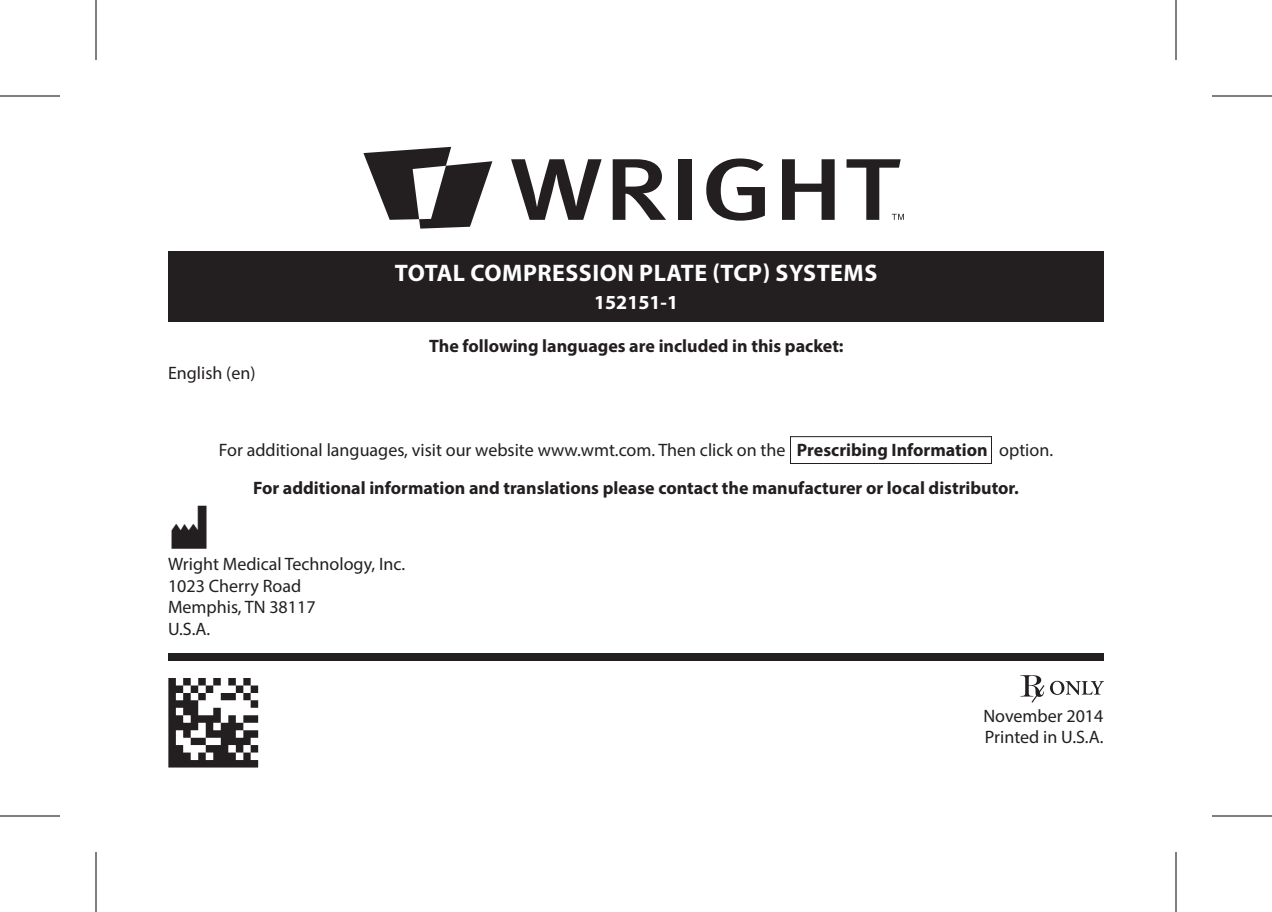
<style>
.page{position:relative;width:1272px;height:912px;background:#fff}
.page>*{position:absolute;margin:0;border:0;box-sizing:border-box;transform-origin:0 0}
.t1{font:48px "mdd en 980";color:#231f20}
.t2{font:700 24px "Myriad Pro";letter-spacing:.02em;color:#fff}
.t3{font:700 20px "Myriad Pro";color:#fff}
.t4{font:18px/21.6px "Myriad Pro";color:#231f20}
.t5{font:700 18px "Myriad Pro";color:#231f20}
.s1{font-weight:700}
</style>
<div class="page">
<div style="left:168px;top:251px;width:936px;height:70px;background:#231f20"></div>
<svg style="left:1020px;top:675px;width:84px;height:28px"></svg>
<div style="left:790px;top:436px;width:202px;height:28px;border:1px solid #231f20"></div>
<div style="left:168px;top:654px;width:936px;height:7px;background:#231f20"></div>
<svg style="left:511px;top:159px;width:91px;height:61px"></svg>
<svg style="left:613px;top:159px;width:53px;height:61px"></svg>
<div style="left:679px;top:159px;width:13px;height:61px;background:#231f20"></div>
<svg style="left:706px;top:158px;width:59px;height:63px"></svg>
<svg style="left:782px;top:159px;width:53px;height:61px"></svg>
<svg style="left:363px;top:147px;width:129px;height:82px"></svg>
<svg style="left:847px;top:159px;width:57px;height:61px"></svg>
<img style="left:168px;top:678px;width:91px;height:90px">
<hr style="left:0;top:95px;width:60px;height:2px;background:#000">
<hr style="left:1212px;top:95px;width:60px;height:2px;background:#000">
<hr style="left:0;top:815px;width:60px;height:2px;background:#000">
<hr style="left:1212px;top:815px;width:60px;height:2px;background:#000">
<hr style="left:95px;top:0;width:2px;height:60px;background:#000">
<hr style="left:95px;top:852px;width:2px;height:60px;background:#000">
<hr style="left:1175px;top:0;width:2px;height:60px;background:#000">
<hr style="left:1175px;top:852px;width:2px;height:60px;background:#000">
<h2 class="t2" style="left:395px;top:257px;width:484px">TOTAL COMPRESSION PLATE (TCP) SYSTEMS</h2>
<p class="t3" style="left:594px;top:289px;width:86px">152151-1</p>
<p class="t4" style="left:168px;top:362px;width:89px">English (en)</p>
<p class="t5" style="left:429px;top:334px;width:416px">The following languages are included in this packet:</p>
<p class="t4" style="left:219px;top:439px;width:836px">For additional languages, visit our website www.wmt.com. Then click on the <span class="s1">Prescribing Information</span> option.</p>
<p class="t5" style="left:253px;top:476px;width:767px">For additional information and translations please contact the manufacturer or local distributor.</p>
<h1 class="t1" style="left:168px;top:504px;width:41px">M</h1>
<p class="t4" style="left:168px;top:553px;width:239px">Wright Medical Technology, Inc.<br>1023 Cherry Road<br>Memphis, TN 38117<br>U.S.A.</p>
<p class="t4" style="left:983px;top:705px;width:122px">November 2014<br>Printed in U.S.A.</p>
</div>
